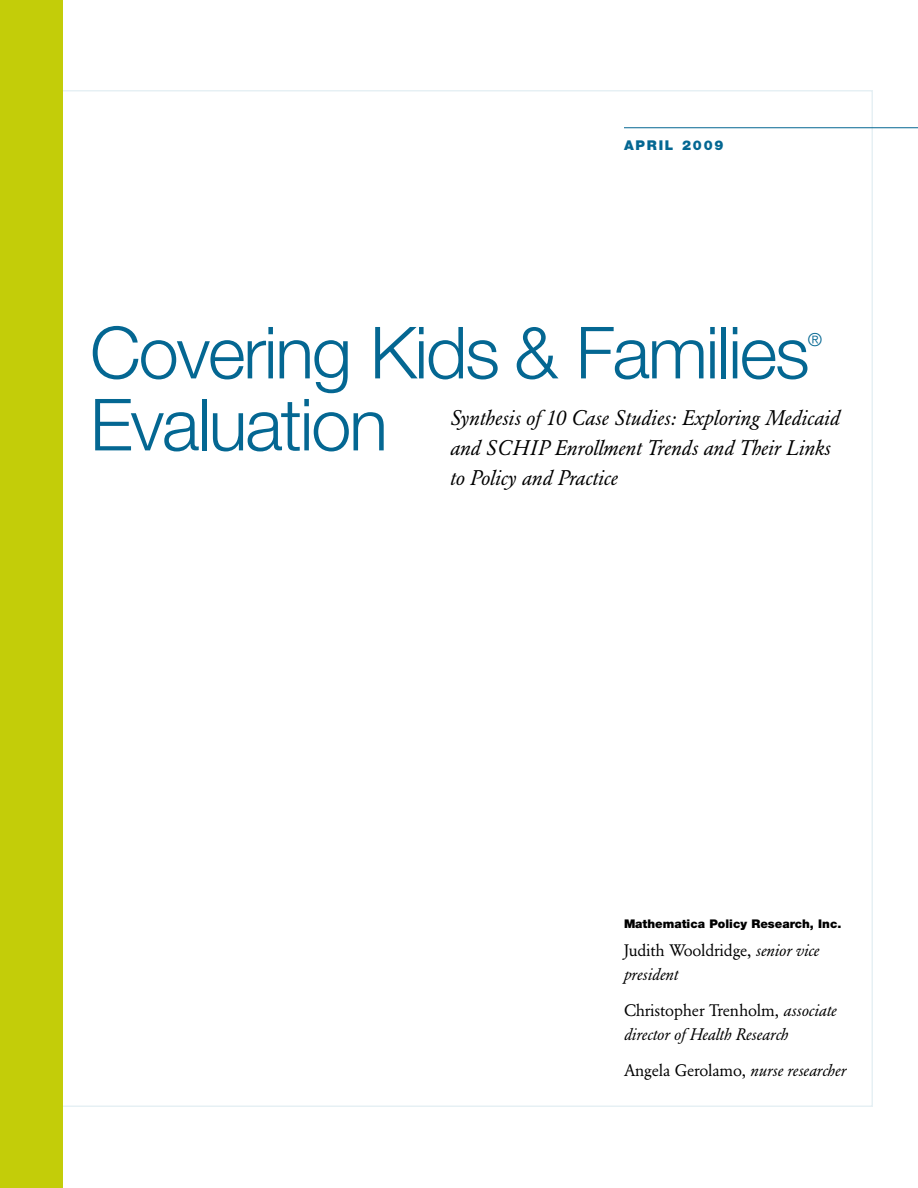
<style>
.page{position:relative;width:918px;height:1188px;background:#fff}
.page>*{position:absolute;margin:0;border:0;box-sizing:border-box;transform-origin:0 0}
.t1{font:300 72px "Helvetica Neue";letter-spacing:-.03em;color:#046792}
.t2{font:italic 21px/30px "Garamond BE";color:#000}
.t3{font:300 18px "Helvetica Neue";color:#046792}
.t4{font:italic 16.5px/24px "Garamond BE";color:#000}
.t5{font:16.5px "Garamond BE";letter-spacing:-.01em;color:#000}
.t6{font:900 13.5px "Helvetica Neue";letter-spacing:.135em;color:#046792}
.t7{font:900 12px "Helvetica Neue";color:#000}
.s1{font-style:normal}
.s2{font-style:italic}
</style>
<div class="page">
<hr style="left:624px;top:127px;width:294px;height:1px;background:#046792">
<div style="left:0;top:0;width:63px;height:1188px;background:#c3cd09"></div>
<p class="t6" style="left:624px;top:141px;width:101px">APRIL 2009</p>
<h1 class="t1" style="left:90px;top:327px;width:721px">Covering Kids &amp; Families</h1>
<p class="t3" style="left:808px;top:333px;width:16px">®</p>
<h1 class="t1" style="left:90px;top:399px;width:299px">Evaluation</h1>
<p class="t2" style="left:450px;top:405px;width:391px">Synthesis of 10 Case Studies: Exploring Medicaid and SCHIP Enrollment Trends and Their Links to Policy and Practice</p>
<p class="t7" style="left:624px;top:920px;width:219px">Mathematica Policy Research, Inc.</p>
<p class="t4" style="left:624px;top:940px;width:197px"><span class="s1">Judith Wooldridge,</span> senior vice president</p>
<p class="t4" style="left:624px;top:1000px;width:214px"><span class="s1">Christopher Trenholm,</span> associate director of Health Research</p>
<p class="t5" style="left:624px;top:1064px;width:224px">Angela Gerolamo, <span class="s2">nurse researcher</span></p>
</div>
